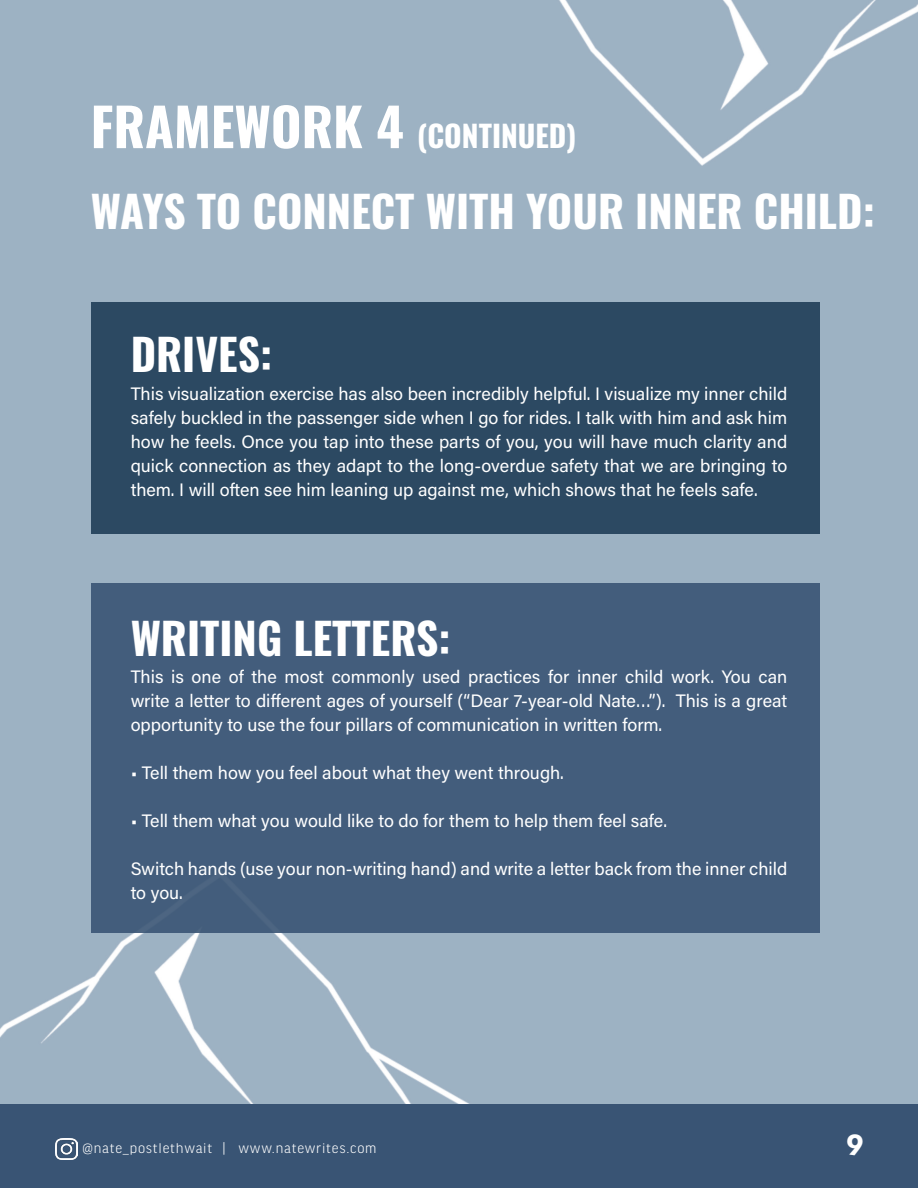
<style>
.page{position:relative;width:918px;height:1188px;background:#fff}
.page>*{position:absolute;margin:0;border:0;box-sizing:border-box;transform-origin:0 0}
.t1{font:700 43.5px "Oswald";color:#fff}
.t2{font:700 33px "Serenity";color:#fff}
.t3{font:700 30px "Oswald";color:#fff}
.t4{font:18px/24px "Acumin Pro";color:#fff;text-align:justify}
.t5{font:300 15px "Good Headline Pro";letter-spacing:.05em;color:#fff}
.s1{font-size:52.5px}
</style>
<div class="page">
<div style="left:0;top:1104px;width:918px;height:84px;background:#395474"></div>
<img style="left:56px;top:1138px;width:21px;height:21px">
<div style="left:0;top:0;width:918px;height:1104px;background:#9db2c3"></div>
<div style="left:91px;top:302px;width:729px;height:232px;background:#2c4962"></div>
<div style="left:91px;top:583px;width:729px;height:349px;background:#435d7c"></div>
<p class="t3" style="left:91px;top:120px;width:487px"><span class="s1">FRAMEWORK 4</span> (CONTINUED)</p>
<p class="t1" style="left:91px;top:188px;width:786px">WAYS TO CONNECT WITH YOUR INNER CHILD:</p>
<p class="t1" style="left:131px;top:332px;width:143px">DRIVES:</p>
<p class="t4" style="left:131px;top:381px;width:658px">This visualization exercise has also been incredibly helpful. I visualize my inner child safely buckled in the passenger side when I go for rides. I talk with him and ask him how he feels. Once you tap into these parts of you, you will have much clarity and quick connection as they adapt to the long-overdue safety that we are bringing to them. I will often see him leaning up against me, which shows that he feels safe.</p>
<p class="t1" style="left:131px;top:615px;width:322px">WRITING LETTERS:</p>
<p class="t4" style="left:131px;top:664px;width:658px">This is one of the most commonly used practices for inner child work. You can write a letter to different ages of yourself (“Dear 7-year-old Nate…”). This is a great opportunity to use the four pillars of communication in written form.</p>
<p class="t4" style="left:131px;top:760px;width:435px">• Tell them how you feel about what they went through.</p>
<p class="t4" style="left:131px;top:808px;width:538px">• Tell them what you would like to do for them to help them feel safe.</p>
<p class="t4" style="left:131px;top:856px;width:658px">Switch hands (use your non-writing hand) and write a letter back from the inner child to you.</p>
<p class="t5" style="left:82px;top:1141px;width:295px">@nate_postlethwait | www.natewrites.com</p>
<h2 class="t2" style="left:846px;top:1126px;width:19px">9</h2>
</div>
